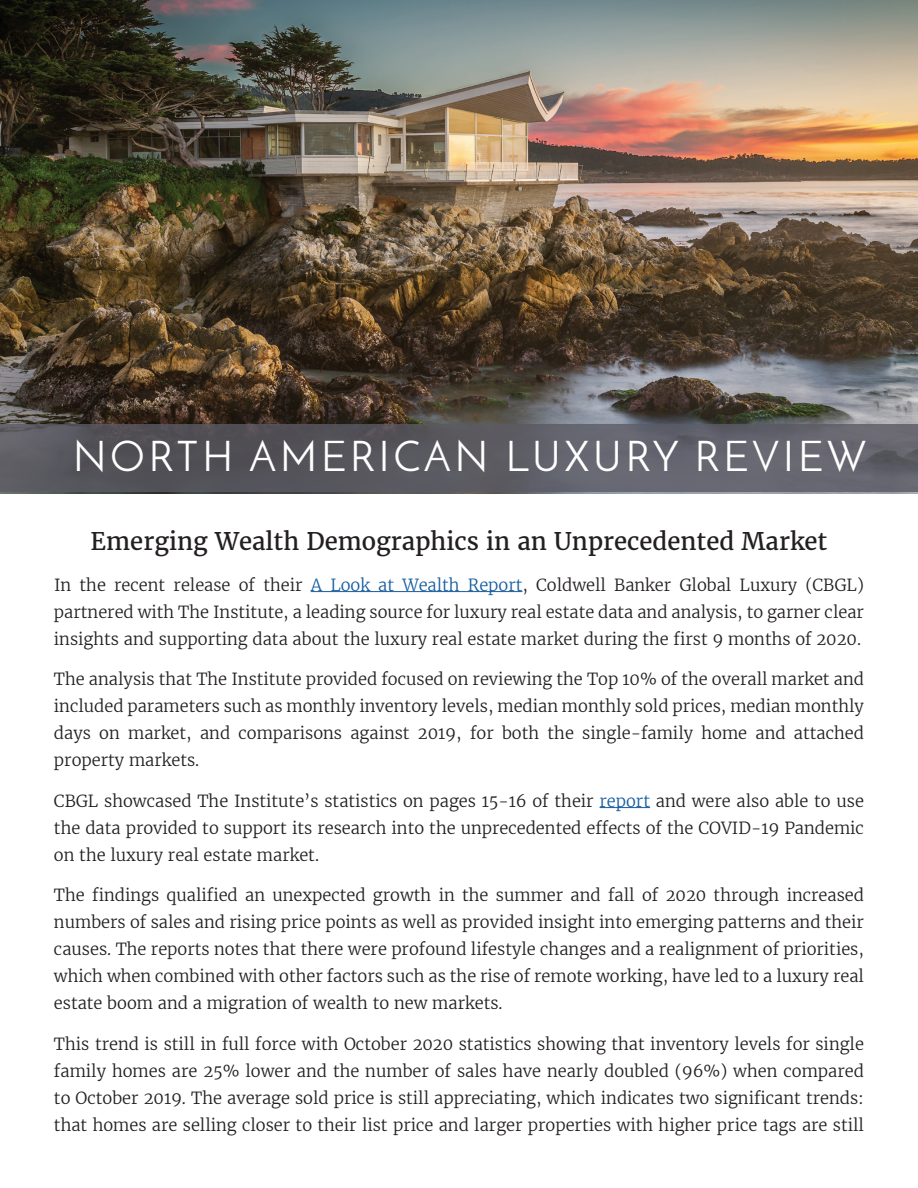
<style>
.page{position:relative;width:918px;height:1188px;background:#fff}
.page>*{position:absolute;margin:0;border:0;box-sizing:border-box;transform-origin:0 0}
.t1{font:42px "Josefin Sans";letter-spacing:.08em;color:#fff}
.t2{font:24px "Merriweather";color:#231f20}
.t3{font:300 16.5px/27px "Merriweather";color:#231f20;text-align:justify}
.s1{color:#175d9e}
</style>
<div class="page">
<img style="left:0;top:0;width:918px;height:493px">
<hr style="left:311px;top:591px;width:211px;height:1px;background:#175d9e">
<hr style="left:600px;top:807px;width:50px;height:1px;background:#175d9e">
<svg style="left:0;top:425px;width:918px;height:67px;background:#5c5b64"></svg>
<h1 class="t1" style="left:73px;top:431px;width:795px">NORTH AMERICAN LUXURY REVIEW</h1>
<h2 class="t2" style="left:91px;top:527px;width:738px">Emerging Wealth Demographics in an Unprecedented Market</h2>
<p class="t3" style="left:54px;top:571px;width:812px">In the recent release of their <span class="s1">A Look at Wealth Report</span>, Coldwell Banker Global Luxury (CBGL) partnered with The Institute, a leading source for luxury real estate data and analysis, to garner clear insights and supporting data about the luxury real estate market during the first 9 months of 2020.</p>
<p class="t3" style="left:54px;top:666px;width:812px">The analysis that The Institute provided focused on reviewing the Top 10% of the overall market and included parameters such as monthly inventory levels, median monthly sold prices, median monthly days on market, and comparisons against 2019, for both the single-family home and attached property markets.</p>
<p class="t3" style="left:54px;top:787px;width:812px">CBGL showcased The Institute’s statistics on pages 15-16 of their <span class="s1">report</span> and were also able to use the data provided to support its research into the unprecedented effects of the COVID-19 Pandemic on the luxury real estate market.</p>
<p class="t3" style="left:54px;top:882px;width:812px">The findings qualified an unexpected growth in the summer and fall of 2020 through increased numbers of sales and rising price points as well as provided insight into emerging patterns and their causes. The reports notes that there were profound lifestyle changes and a realignment of priorities, which when combined with other factors such as the rise of remote working, have led to a luxury real estate boom and a migration of wealth to new markets.</p>
<p class="t3" style="left:54px;top:1030px;width:812px">This trend is still in full force with October 2020 statistics showing that inventory levels for single family homes are 25% lower and the number of sales have nearly doubled (96%) when compared to October 2019. The average sold price is still appreciating, which indicates two significant trends: that homes are selling closer to their list price and larger properties with higher price tags are still</p>
</div>
